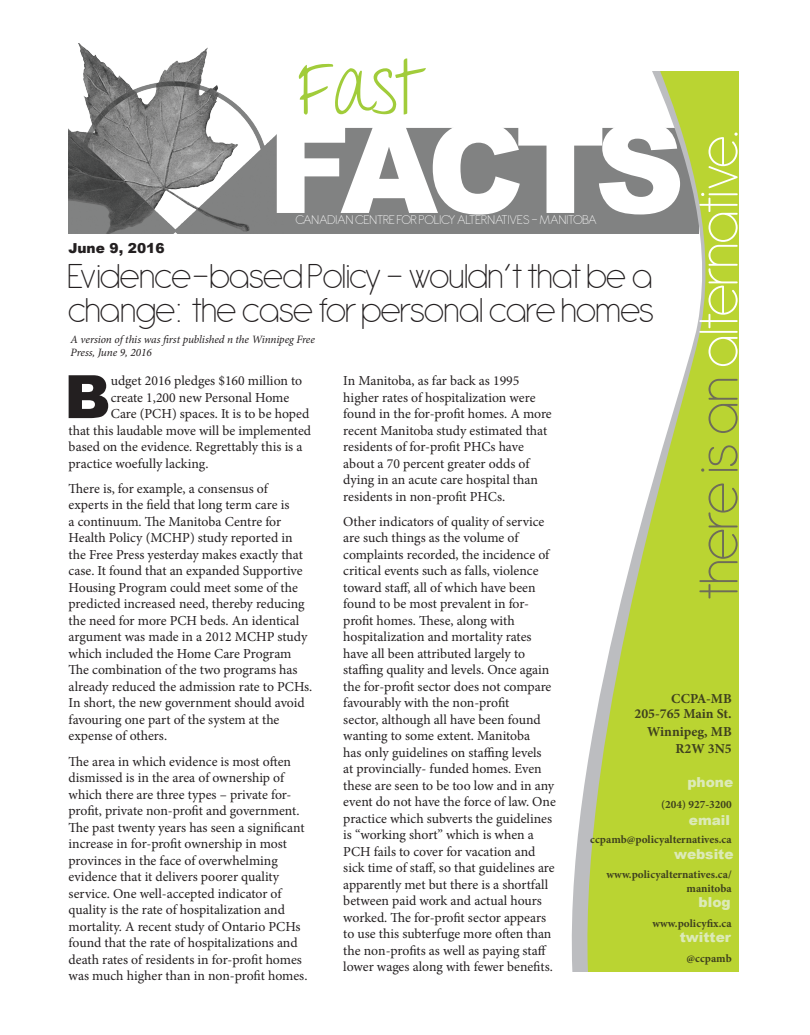
<style>
.page{position:relative;width:810px;height:1035px;background:#fff}
.page>*{position:absolute;margin:0;border:0;box-sizing:border-box;transform-origin:0 0}
.t1{font:900 125px "Arial";letter-spacing:-.085em;color:#fff}
.t2{font:75px "Throw My Hands Upinthe Air";color:#a1cc3a}
.t3{font:200 60px "Antipasto";letter-spacing:-.04em;color:#fff}
.t4{font:900 59.88px "Arial";color:#231f20}
.t5{font:200 37.5px/33.8px "Antipasto";letter-spacing:-.04em;color:#231f20}
.t6{font:13.75px/16.5px "Minion Pro";letter-spacing:-.005em;color:#231f20}
.t7{font:200 13.75px "Antipasto";color:#fff}
.t8{font:700 13.75px/15px "Minion Pro";color:#3f411e;text-align:right}
.t9{font:900 13.75px "Arial";color:#dceab8}
.t10{font:900 13.75px "Arial";color:#231f20}
.t11{font:700 11.25px/13.8px "Minion Pro";color:#3f411e;text-align:right}
.t12{font:italic 11.25px/13.5px "Minion Pro";letter-spacing:-.01em;color:#231f20}
.s1{color:#6e6c59}
</style>
<div class="page">
<img style="left:69px;top:44px;width:493px;height:189px">
<svg style="left:562px;top:128px;width:12px;height:843px"></svg>
<svg style="left:574px;top:71px;width:165px;height:900px;fill:#bad432"></svg>
<h2 class="t2" style="left:297px;top:44px;width:126px">Fast</h2>
<h1 class="t1" style="left:268px;top:78px;width:419px">FACTS</h1>
<p class="t7" style="left:295px;top:212px;width:303px">CANADIAN CENTRE FOR POLICY ALTERNATIVES - MANITOBA</p>
<h3 class="t3" style="left:684px;top:600px;width:472px;rotate:-90deg"><span class="s1">there is an</span> alternative.</h3>
<p class="t10" style="left:69px;top:238px;width:97px">June 9, 2016</p>
<h3 class="t5" style="left:68px;top:260px;width:588px">Evidence-based Policy - wouldn’t that be a change: the case for personal care homes</h3>
<p class="t12" style="left:71px;top:332px;width:246px">A version of this was first published n the Winnipeg Free<br>Press, June 9, 2016</p>
<h3 class="t4" style="left:64px;top:353px;width:48px">B</h3>
<p class="t6" style="left:111px;top:373px;width:193px">udget 2016 pledges $160 million to</p>
<p class="t6" style="left:343px;top:373px;width:210px">In Manitoba, as far back as 1995 higher rates of hospitalization were found in the for-profit homes. A more recent Manitoba study estimated that residents of for-profit PHCs have about a 70 percent greater odds of dying in an acute care hospital than residents in non-profit PHCs.</p>
<p class="t6" style="left:343px;top:513px;width:214px">Other indicators of quality of service are such things as the volume of complaints recorded, the incidence of critical events such as falls, violence toward staff, all of which have been found to be most prevalent in for&shy;profit homes. These, along with hospitalization and mortality rates have all been attributed largely to staffing quality and levels. Once again the for-profit sector does not compare favourably with the non-profit<br>sector, although all have been found wanting to some extent. Manitoba<br>has only guidelines on staffing levels<br>at provincially- funded homes. Even these are seen to be too low and in any event do not have the force of law. One practice which subverts the guidelines is “working short” which is when a PCH fails to cover for vacation and sick time of staff, so that guidelines are apparently met but there is a shortfall between paid work and actual hours worked. The for-profit sector appears to use this subterfuge more often than the non-profits as well as paying staff lower wages along with fewer benefits.</p>
<p class="t6" style="left:111px;top:389px;width:180px">create 1,200 new Personal Home</p>
<p class="t6" style="left:111px;top:406px;width:200px">Care (PCH) spaces. It is to be hoped</p>
<p class="t6" style="left:69px;top:422px;width:244px">that this laudable move will be implemented</p>
<p class="t6" style="left:69px;top:439px;width:235px">based on the evidence. Regrettably this is a</p>
<p class="t6" style="left:69px;top:455px;width:141px">practice woefully lacking.</p>
<p class="t6" style="left:69px;top:480px;width:245px">There is, for example, a consensus of<br>experts in the field that long term care is<br>a continuum. The Manitoba Centre for Health Policy (MCHP) study reported in the Free Press yesterday makes exactly that case. It found that an expanded Supportive Housing Program could meet some of the predicted increased need, thereby reducing the need for more PCH beds. An identical argument was made in a 2012 MCHP study which included the Home Care Program The combination of the two programs has already reduced the admission rate to PCHs.<br>In short, the new government should avoid favouring one part of the system at the expense of others.</p>
<p class="t6" style="left:69px;top:753px;width:240px">The area in which evidence is most often dismissed is in the area of ownership of which there are three types – private for&shy;profit, private non-profit and government.<br>The past twenty years has seen a significant increase in for-profit ownership in most provinces in the face of overwhelming evidence that it delivers poorer quality service. One well-accepted indicator of quality is the rate of hospitalization and mortality. A recent study of Ontario PCHs found that the rate of hospitalizations and death rates of residents in for-profit homes was much higher than in non-profit homes.</p>
<p class="t8" style="left:634px;top:691px;width:99px">CCPA-MB<br>205-765 Main St.</p>
<p class="t8" style="left:647px;top:722px;width:86px;line-height:17.5px">Winnipeg, MB<br>R2W 3N5</p>
<p class="t9" style="left:687px;top:772px;width:47px">phone</p>
<p class="t11" style="left:661px;top:798px;width:72px">(204) 927-3200</p>
<p class="t11" style="left:590px;top:833px;width:143px">ccpamb@policyalternatives.ca</p>
<p class="t11" style="left:606px;top:868px;width:127px">www.policyalternatives.ca/ manitoba</p>
<p class="t11" style="left:652px;top:916px;width:81px">www.policyfix.ca</p>
<p class="t11" style="left:687px;top:951px;width:47px">@ccpamb</p>
<p class="t9" style="left:689px;top:810px;width:43px">email</p>
<p class="t9" style="left:674px;top:844px;width:61px">website</p>
<p class="t9" style="left:699px;top:892px;width:34px">blog</p>
<p class="t9" style="left:680px;top:927px;width:53px">twitter</p>
</div>
